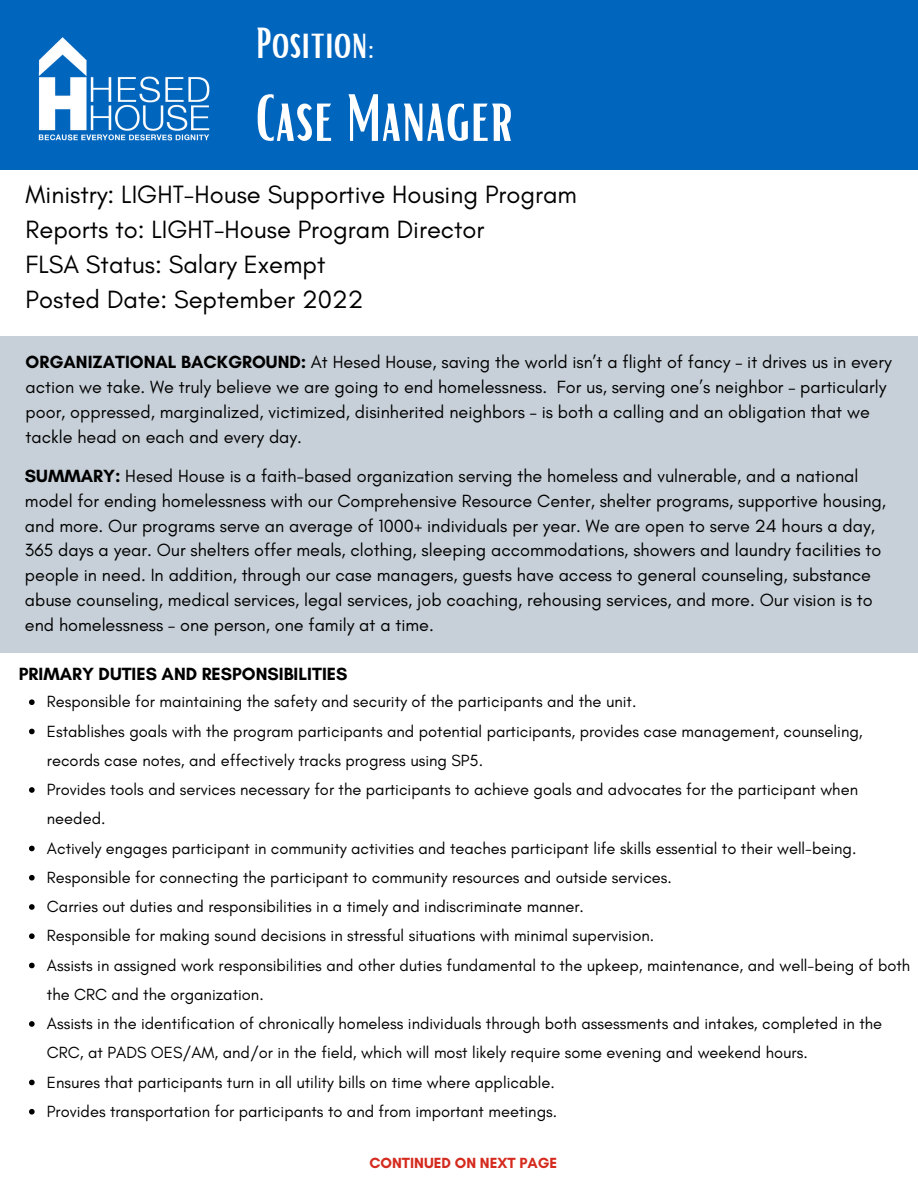
<style>
.page{position:relative;width:918px;height:1188px;background:#fff}
.page>*{position:absolute;margin:0;border:0;box-sizing:border-box;transform-origin:0 0}
.t1{font:64.5px "Bright";color:#fff}
.t2{font:42px "Bright";color:#fff}
.t3{font:25.5px/34.8px "Glacial Indifference";color:#000}
.t4{font:18px/24.8px "Glacial Indifference";color:#000}
.t5{font:700 18px "Glacial Indifference";color:#000}
.t6{font:16.5px/29.2px "Glacial Indifference";color:#000}
.t7{font:700 15px "Glacial Indifference";color:#d52b1e}
.s1{font-weight:700}
</style>
<div class="page">
<div style="left:0;top:0;width:918px;height:170px;background:#0065bd"></div>
<div style="left:0;top:336px;width:918px;height:317px;background:#c7d0d8"></div>
<svg style="left:29px;top:699px;width:6px;height:6px"></svg>
<svg style="left:29px;top:729px;width:6px;height:5px"></svg>
<svg style="left:29px;top:787px;width:6px;height:6px"></svg>
<svg style="left:29px;top:846px;width:6px;height:5px"></svg>
<svg style="left:29px;top:875px;width:6px;height:6px"></svg>
<svg style="left:29px;top:904px;width:6px;height:6px"></svg>
<svg style="left:29px;top:933px;width:6px;height:6px"></svg>
<svg style="left:29px;top:963px;width:6px;height:5px"></svg>
<svg style="left:29px;top:1021px;width:6px;height:6px"></svg>
<svg style="left:29px;top:1080px;width:6px;height:5px"></svg>
<svg style="left:29px;top:1109px;width:6px;height:6px"></svg>
<img style="left:38px;top:37px;width:172px;height:104px">
<h2 class="t2" style="left:256px;top:16px;width:121px">Position:</h2>
<h1 class="t1" style="left:256px;top:76px;width:259px">Case Manager</h1>
<h3 class="t3" style="left:26px;top:177px;width:553px">Ministry: LIGHT-House Supportive Housing Program Reports to: LIGHT-House Program Director<br>FLSA Status: Salary Exempt<br>Posted Date: September 2022</h3>
<p class="t4" style="left:26px;top:350px;width:868px"><span class="s1">ORGANIZATIONAL BACKGROUND:</span> At Hesed House, saving the world isn’t a flight of fancy – it drives us in every action we take. We truly believe we are going to end homelessness. For us, serving one’s neighbor – particularly poor, oppressed, marginalized, victimized, disinherited neighbors – is both a calling and an obligation that we tackle head on each and every day.</p>
<p class="t4" style="left:25px;top:463px;width:863px"><span class="s1">SUMMARY:</span> Hesed House is a faith-based organization serving the homeless and vulnerable, and a national model for ending homelessness with our Comprehensive Resource Center, shelter programs, supportive housing, and more. Our programs serve an average of 1000+ individuals per year. We are open to serve 24 hours a day, 365 days a year. Our shelters offer meals, clothing, sleeping accommodations, showers and laundry facilities to people in need. In addition, through our case managers, guests have access to general counseling, substance abuse counseling, medical services, legal services, job coaching, rehousing services, and more. Our vision is to end homelessness – one person, one family at a time.</p>
<p class="t5" style="left:19px;top:663px;width:330px">PRIMARY DUTIES AND RESPONSIBILITIES</p>
<p class="t6" style="left:47px;top:687px;width:865px">Responsible for maintaining the safety and security of the participants and the unit.<br>Establishes goals with the program participants and potential participants, provides case management, counseling, records case notes, and effectively tracks progress using SP5.<br>Provides tools and services necessary for the participants to achieve goals and advocates for the participant when needed.<br>Actively engages participant in community activities and teaches participant life skills essential to their well-being.<br>Responsible for connecting the participant to community resources and outside services.<br>Carries out duties and responsibilities in a timely and indiscriminate manner.<br>Responsible for making sound decisions in stressful situations with minimal supervision.<br>Assists in assigned work responsibilities and other duties fundamental to the upkeep, maintenance, and well-being of both the CRC and the organization.<br>Assists in the identification of chronically homeless individuals through both assessments and intakes, completed in the CRC, at PADS OES/AM, and/or in the field, which will most likely require some evening and weekend hours.<br>Ensures that participants turn in all utility bills on time where applicable.<br>Provides transportation for participants to and from important meetings.</p>
<p class="t7" style="left:369px;top:1154px;width:189px">CONTINUED ON NEXT PAGE</p>
</div>
